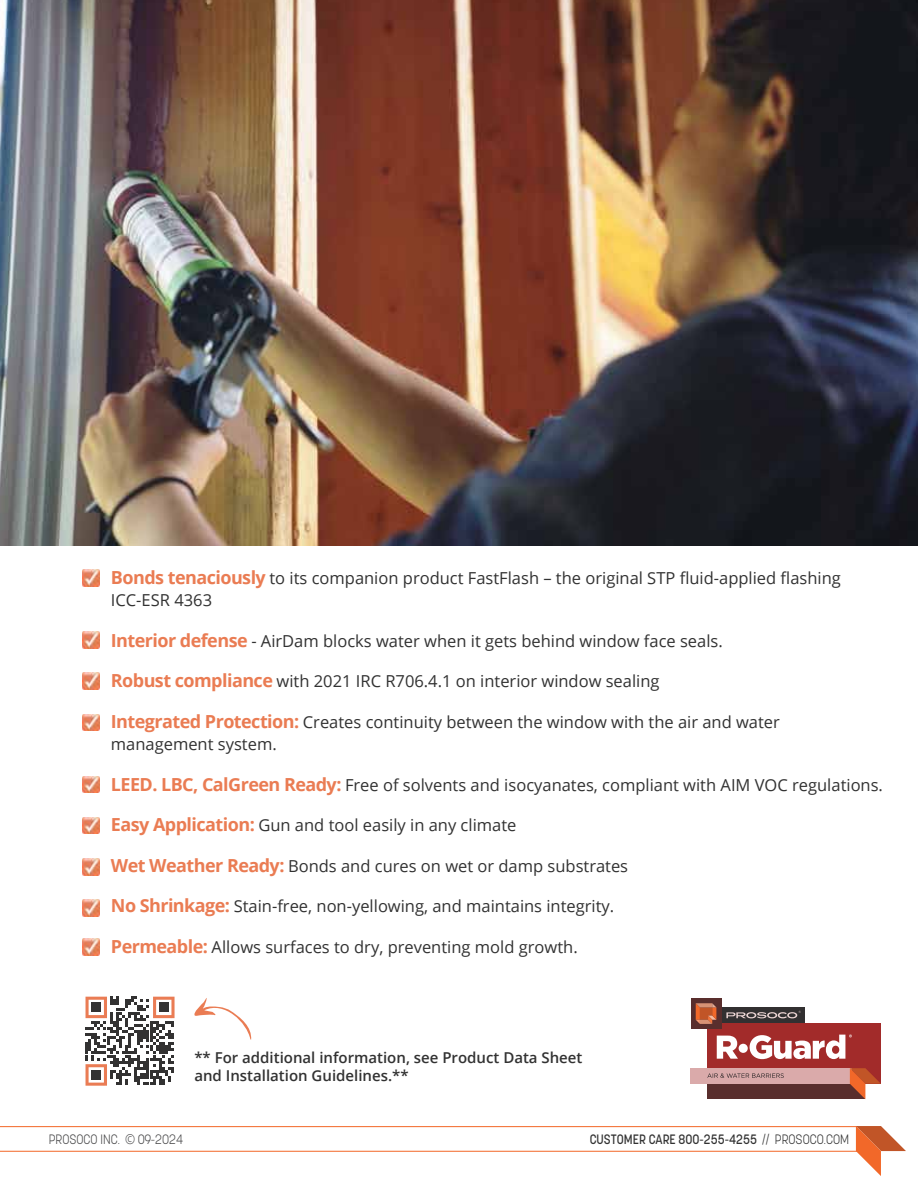
<style>
.page{position:relative;width:918px;height:1188px;background:#fff}
.page>*{position:absolute;margin:0;border:0;box-sizing:border-box;transform-origin:0 0}
.t1{font:16.5px/22.5px "Open Sans";color:#323232}
.t2{font:600 15px/18px "Open Sans";color:#323232}
.t3{font:500 13.5px "Korolev";color:#323232;scale:.9 1}
.t4{font:300 13.5px "Korolev";color:#474748;scale:.9 1}
.s1{font-weight:700;font-size:18px;color:#ea7c53}
.s2{font-family:"Open Sans"}
.s3{font-weight:300}
</style>
<div class="page">
<img style="left:0;top:0;width:918px;height:545px">
<hr style="left:0;top:1151px;width:858px;height:1px;background:#f4773e">
<hr style="left:0;top:1126px;width:858px;height:1px;background:#f4773e">
<svg style="left:856px;top:1126px;width:50px;height:50px"></svg>
<img style="left:83px;top:673px;width:16px;height:16px">
<img style="left:83px;top:632px;width:16px;height:16px">
<img style="left:83px;top:570px;width:16px;height:16px">
<img style="left:83px;top:714px;width:16px;height:17px">
<img style="left:83px;top:776px;width:16px;height:17px">
<img style="left:83px;top:817px;width:16px;height:17px">
<img style="left:83px;top:859px;width:16px;height:16px">
<img style="left:83px;top:900px;width:16px;height:16px">
<img style="left:83px;top:939px;width:16px;height:16px">
<svg style="left:86px;top:997px;width:89px;height:89px"></svg>
<div style="left:92px;top:1003px;width:9px;height:9px;background:#333232"></div>
<div style="left:159px;top:1003px;width:9px;height:9px;background:#333232"></div>
<div style="left:92px;top:1070px;width:9px;height:10px;background:#333232"></div>
<svg style="left:194px;top:998px;width:58px;height:42px"></svg>
<div style="left:707px;top:1023px;width:174px;height:61px;background:#a22b2a"></div>
<div style="left:707px;top:1084px;width:158px;height:15px;background:#592e2d"></div>
<div style="left:691px;top:1068px;width:161px;height:16px;background:#daaaaa"></div>
<svg style="left:850px;top:1068px;width:31px;height:31px"></svg>
<svg style="left:707px;top:1073px;width:77px;height:5px"></svg>
<svg style="left:717px;top:1036px;width:21px;height:23px"></svg>
<div style="left:739px;top:1044px;width:9px;height:9px;background:#fff;border-radius:5px"></div>
<svg style="left:750px;top:1035px;width:102px;height:24px"></svg>
<div style="left:707px;top:1008px;width:98px;height:15px;background:#323031"></div>
<div style="left:691px;top:998px;width:30px;height:31px;background:#592e2d"></div>
<svg style="left:696px;top:1003px;width:20px;height:21px"></svg>
<svg style="left:726px;top:1011px;width:75px;height:7px"></svg>
<p class="t1" style="left:111px;top:566px;width:732px"><span class="s1">Bonds tenaciously</span> to its companion product FastFlash – the original STP fluid-applied flashing<br>ICC-ESR 4363</p>
<p class="t1" style="left:111px;top:629px;width:613px"><span class="s1">Interior defense</span> - AirDam blocks water when it gets behind window face seals.</p>
<p class="t1" style="left:111px;top:669px;width:550px"><span class="s1">Robust compliance</span> with 2021 IRC R706.4.1 on interior window sealing</p>
<p class="t1" style="left:111px;top:710px;width:671px"><span class="s1">Integrated Protection:</span> Creates continuity between the window with the air and water management system.</p>
<p class="t1" style="left:111px;top:773px;width:774px"><span class="s1">LEED. LBC, CalGreen Ready:</span> Free of solvents and isocyanates, compliant with AIM VOC regulations.</p>
<p class="t1" style="left:111px;top:813px;width:407px"><span class="s1">Easy Application:</span> Gun and tool easily in any climate</p>
<p class="t1" style="left:111px;top:854px;width:519px"><span class="s1">Wet Weather Ready:</span> Bonds and cures on wet or damp substrates</p>
<p class="t1" style="left:111px;top:894px;width:505px"><span class="s1">No Shrinkage:</span> Stain-free, non-yellowing, and maintains integrity.</p>
<p class="t1" style="left:111px;top:935px;width:468px"><span class="s1">Permeable:</span> Allows surfaces to dry, preventing mold growth.</p>
<p class="t2" style="left:194px;top:1048px;width:390px">** For additional information, see Product Data Sheet and Installation Guidelines.**</p>
<p class="t4" style="left:49px;top:1131px;width:151px">PROSOCO INC. <span class="s2">©</span> 09-2024</p>
<p class="t3" style="left:590px;top:1131px;width:290px">CUSTOMER CARE 800-255-4255 <span class="s3">// PROSOCO.COM</span></p>
</div>
